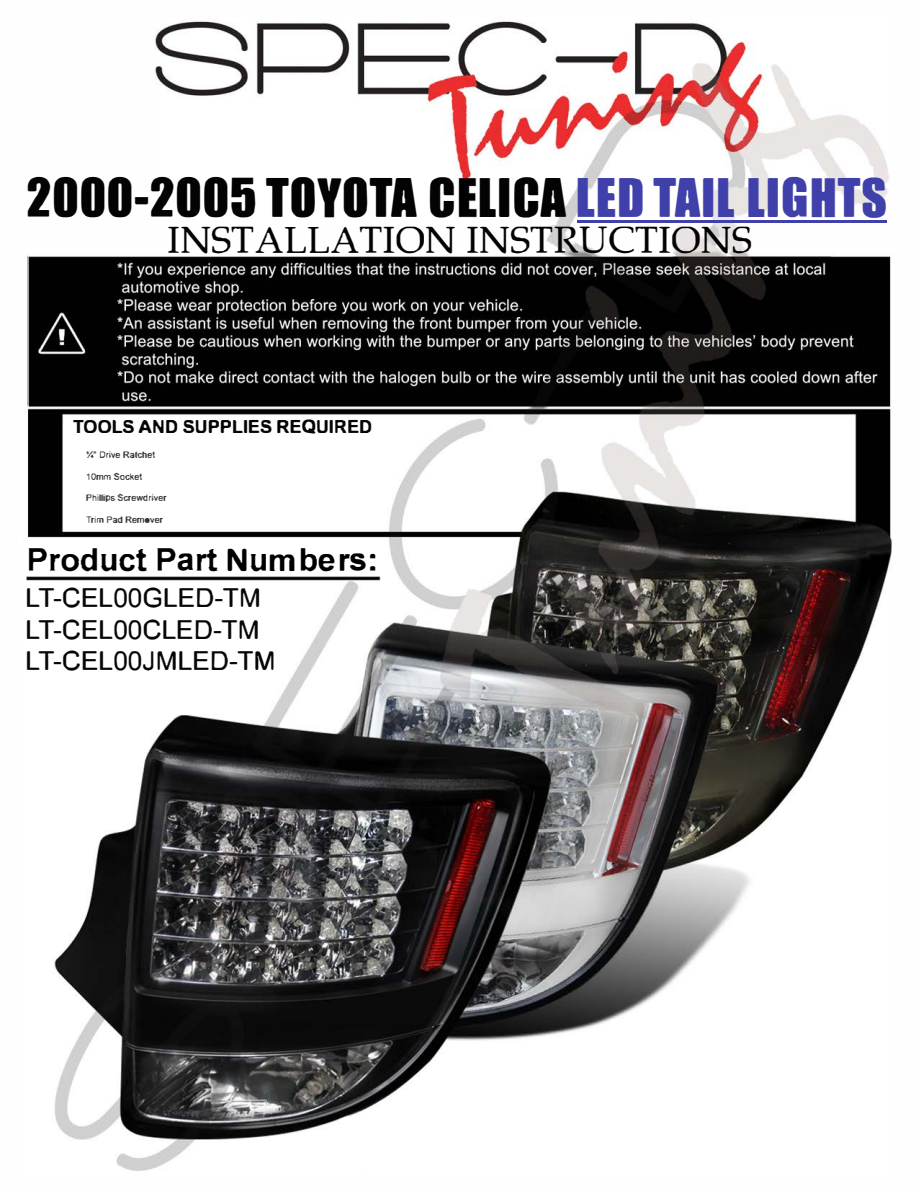
<style>
.page{position:relative;width:918px;height:1188px;background:#fff}
.page>*{position:absolute;margin:0;border:0;box-sizing:border-box;transform-origin:0 0}
.t1{font:40.35px "Fd 431";color:#040303}
.t2{font:26.7px "Fd 995";color:#040303}
.t3{font:26.7px "Fd 995";color:#000}
.t4{font:20.1px/31.8px "Fd 422";color:#060606}
.t5{font:12.9px "Fd 423";color:#040404}
.t6{font:7.2px "Fd 432";letter-spacing:.01em;color:#3a3a3a}
.t7{font:7.2px "Fd 432";letter-spacing:.01em;color:#373737}
.t8{font:7.2px "Fd 432";letter-spacing:.01em;color:#363636}
.t9{font:7.2px "Fd 432";letter-spacing:.01em;color:#323232}
.s1{color:#4040aa}
</style>
<div class="page">
<img style="left:156px;top:21px;width:733px;height:204px">
<img style="left:25px;top:248px;width:867px;height:923px">
<hr style="left:577px;top:221px;width:310px;height:2px;background:#4040aa">
<h1 class="t1" style="left:27px;top:179px;width:862px">2000-2005 TOYOTA C LICA <span class="s1">lEI TAIL LIGHTS</span></h1>
<h2 class="t2" style="left:167px;top:228px;width:586px">INSTALLATION INSTRUCTIONS</h2>
<p class="t5" style="left:73px;top:421px;width:301px">TOOLS AND SUPPLIES REQUIRED</p>
<p class="t7" style="left:86px;top:451px;width:72px">Y." Drive Ratchet</p>
<p class="t9" style="left:86px;top:473px;width:58px">10mm Socket</p>
<p class="t6" style="left:86px;top:494px;width:82px">Phillips Screwdriver</p>
<p class="t8" style="left:86px;top:516px;width:79px">Trim Pad Remover</p>
<h2 class="t3" style="left:28px;top:547px;width:350px">Product Part Numbers:</h2>
<p class="t4" style="left:26px;top:584px;width:250px">L T-CELOOGLED-TM<br>L T-CELOOCLED-TM<br>L T-CELOOJMLED-TM</p>
</div>
